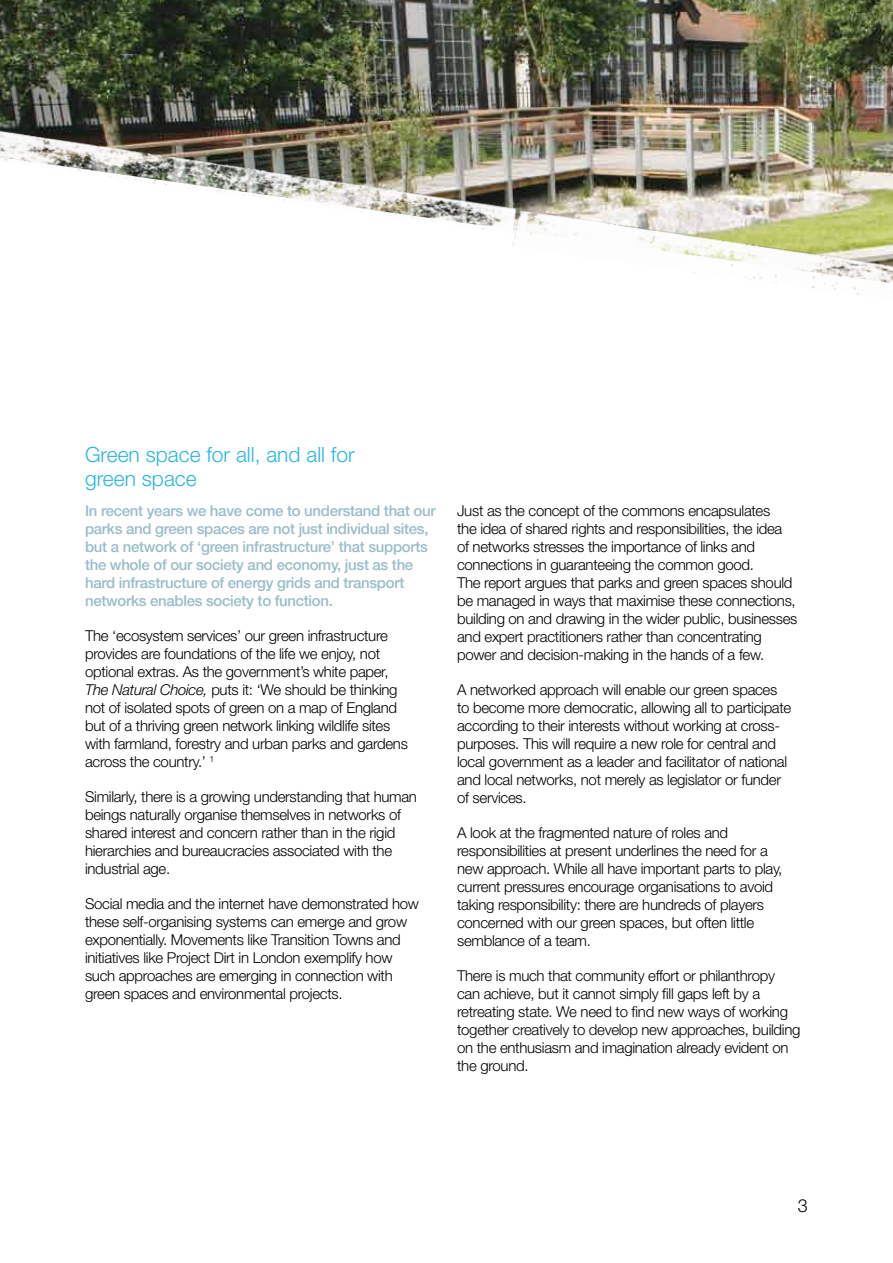
<style>
.page{position:relative;width:893px;height:1263px;background:#fff}
.page>*{position:absolute;margin:0;border:0;box-sizing:border-box;transform-origin:0 0}
.t1{font:300 21px/24px "Helvetica Neue LT Std";color:#2ab6e0}
.t2{font:300 18px "Helvetica Neue LT Std";color:#000}
.t3{font:300 15px/18px "Helvetica Neue LT Std";letter-spacing:-.02em;color:#000}
.t4{font:500 15px/18px "Helvetica Neue LT Std";letter-spacing:-.02em;color:#99bdca}
.s1{font-style:italic}
</style>
<div class="page">
<img style="left:0;top:0;width:893px;height:180px">
<img style="left:512px;top:180px;width:381px;height:115px">
<img style="left:0;top:94px;width:554px;height:144px">
<h1 class="t1" style="left:85px;top:442px;width:271px">Green space for all, and all for green space</h1>
<p class="t4" style="left:85px;top:502px;width:352px">In recent years we have come to understand that our parks and green spaces are not just individual sites, but a network of ‘green infrastructure’ that supports the whole of our society and economy, just as the hard infrastructure of energy grids and transport networks enables society to function.</p>
<p class="t3" style="left:85px;top:627px;width:324px">The ‘ecosystem services’ our green infrastructure provides are foundations of the life we enjoy, not optional extras. As the government’s white paper, <span class="s1">The Natural Choice,</span> puts it: ‘We should be thinking not of isolated spots of green on a map of England but of a thriving green network linking wildlife sites with farmland, forestry and urban parks and gardens across the country.’ <sup>1</sup></p>
<p class="t3" style="left:85px;top:788px;width:333px">Similarly, there is a growing understanding that human beings naturally organise themselves in networks of shared interest and concern rather than in the rigid hierarchies and bureaucracies associated with the industrial age.</p>
<p class="t3" style="left:85px;top:895px;width:335px">Social media and the internet have demonstrated how these self-organising systems can emerge and grow exponentially. Movements like Transition Towns and initiatives like Project Dirt in London exemplify how such approaches are emerging in connection with green spaces and environmental projects.</p>
<p class="t3" style="left:457px;top:502px;width:342px">Just as the concept of the commons encapsulates<br>the idea of shared rights and responsibilities, the idea of networks stresses the importance of links and connections in guaranteeing the common good.<br>The report argues that parks and green spaces should be managed in ways that maximise these connections, building on and drawing in the wider public, businesses and expert practitioners rather than concentrating power and decision-making in the hands of a few.</p>
<p class="t3" style="left:457px;top:681px;width:336px">A networked approach will enable our green spaces to become more democratic, allowing all to participate according to their interests without working at cross&shy;purposes. This will require a new role for central and local government as a leader and facilitator of national and local networks, not merely as legislator or funder of services.</p>
<p class="t3" style="left:457px;top:824px;width:327px">A look at the fragmented nature of roles and responsibilities at present underlines the need for a new approach. While all have important parts to play, current pressures encourage organisations to avoid taking responsibility: there are hundreds of players concerned with our green spaces, but often little semblance of a team.</p>
<p class="t3" style="left:457px;top:967px;width:345px">There is much that community effort or philanthropy can achieve, but it cannot simply fill gaps left by a retreating state. We need to find new ways of working together creatively to develop new approaches, building on the enthusiasm and imagination already evident on the ground.</p>
<p class="t2" style="left:798px;top:1195px;width:12px">3</p>
</div>
